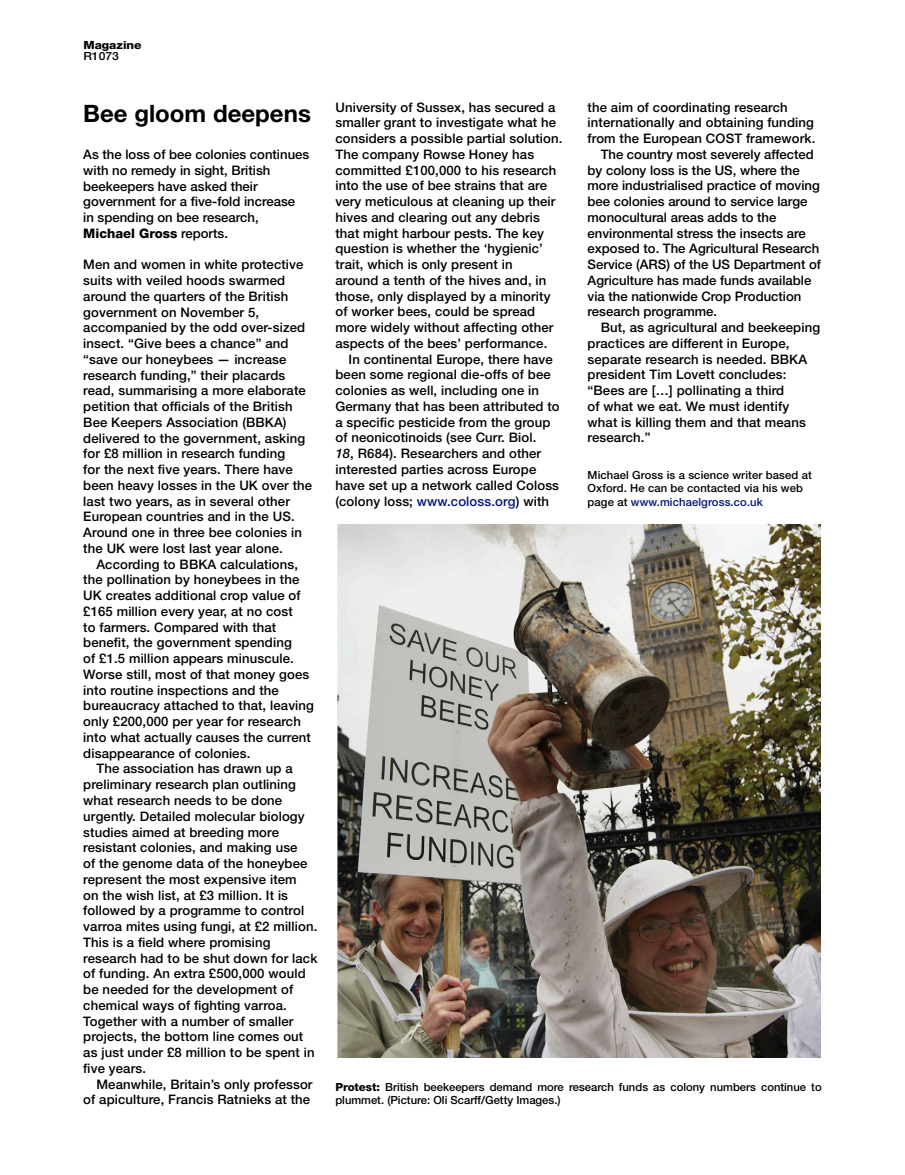
<style>
.page{position:relative;width:905px;height:1175px;background:#fff}
.page>*{position:absolute;margin:0;border:0;box-sizing:border-box;transform-origin:0 0}
.t1{font:700 24px "Helvetica Neue";color:#000}
.t2{font:500 13.2px/15.8px "Helvetica Neue";letter-spacing:.01em;color:#000}
.t3{font:500 11.25px/13.5px "Helvetica Neue";color:#000}
.t4{font:800 11.25px "Helvetica Neue";color:#000;scale:1.08 1}
.t5{font:500 11.25px "Helvetica Neue";color:#000;scale:1.08 1}
.s1{font-weight:800}
.s2{font-style:italic}
.s3{color:#00167c}
</style>
<div class="page">
<img style="left:337px;top:524px;width:484px;height:533px">
<p class="t4" style="left:83px;top:38px;width:55px">Magazine</p>
<p class="t5" style="left:83px;top:50px;width:34px">R1073</p>
<h1 class="t1" style="left:83px;top:98px;width:229px">Bee gloom deepens</h1>
<p class="t2" style="left:83px;top:146px;width:227px">As the loss of bee colonies continues with no remedy in sight, British beekeepers have asked their government for a five-fold increase<br>in spending on bee research,<br><span class="s1">Michael Gross</span> reports.</p>
<p class="t2" style="left:83px;top:256px;width:230px">Men and women in white protective suits with veiled hoods swarmed around the quarters of the British government on November 5, accompanied by the odd over-sized insect. “Give bees a chance” and “save our honeybees — increase research funding,” their placards read, summarising a more elaborate petition that officials of the British Bee Keepers Association (BBKA) delivered to the government, asking for £8 million in research funding<br>for the next five years. There have been heavy losses in the UK over the last two years, as in several other European countries and in the US.<br>Around one in three bee colonies in the UK were lost last year alone.</p>
<p class="t2" style="left:96px;top:556px;width:203px">According to BBKA calculations,</p>
<p class="t2" style="left:83px;top:571px;width:217px">the pollination by honeybees in the</p>
<p class="t2" style="left:83px;top:587px;width:219px">UK creates additional crop value of</p>
<p class="t2" style="left:83px;top:603px;width:211px">£165 million every year, at no cost</p>
<p class="t2" style="left:83px;top:619px;width:194px">to farmers. Compared with that</p>
<p class="t2" style="left:83px;top:634px;width:210px">benefit, the government spending</p>
<p class="t2" style="left:83px;top:650px;width:212px">of £1.5 million appears minuscule.</p>
<p class="t2" style="left:83px;top:666px;width:227px">Worse still, most of that money goes</p>
<p class="t2" style="left:83px;top:682px;width:197px">into routine inspections and the</p>
<p class="t2" style="left:83px;top:697px;width:232px">bureaucracy attached to that, leaving</p>
<p class="t2" style="left:83px;top:713px;width:219px">only £200,000 per year for research</p>
<p class="t2" style="left:83px;top:729px;width:229px">into what actually causes the current</p>
<p class="t2" style="left:83px;top:745px;width:168px">disappearance of colonies.</p>
<p class="t2" style="left:96px;top:760px;width:198px">The association has drawn up a</p>
<p class="t2" style="left:83px;top:776px;width:214px">preliminary research plan outlining</p>
<p class="t2" style="left:83px;top:792px;width:200px">what research needs to be done</p>
<p class="t2" style="left:83px;top:808px;width:223px">urgently. Detailed molecular biology</p>
<p class="t2" style="left:83px;top:823px;width:197px">studies aimed at breeding more</p>
<p class="t2" style="left:83px;top:839px;width:216px">resistant colonies, and making use</p>
<p class="t2" style="left:83px;top:855px;width:226px">of the genome data of the honeybee</p>
<p class="t2" style="left:83px;top:871px;width:215px">represent the most expensive item</p>
<p class="t2" style="left:83px;top:886px;width:206px">on the wish list, at £3 million. It is</p>
<p class="t2" style="left:83px;top:902px;width:222px">followed by a programme to control</p>
<p class="t2" style="left:83px;top:918px;width:236px">varroa mites using fungi, at £2 million.</p>
<p class="t2" style="left:83px;top:934px;width:189px">This is a field where promising</p>
<p class="t2" style="left:83px;top:949px;width:236px">research had to be shut down for lack</p>
<p class="t2" style="left:83px;top:965px;width:224px">of funding. An extra £500,000 would</p>
<p class="t2" style="left:83px;top:981px;width:211px">be needed for the development of</p>
<p class="t2" style="left:83px;top:997px;width:205px">chemical ways of fighting varroa.</p>
<p class="t2" style="left:83px;top:1012px;width:212px">Together with a number of smaller</p>
<p class="t2" style="left:83px;top:1028px;width:221px">projects, the bottom line comes out</p>
<p class="t2" style="left:83px;top:1044px;width:233px">as just under £8 million to be spent in</p>
<p class="t2" style="left:83px;top:1060px;width:64px">five years.</p>
<p class="t2" style="left:96px;top:1075px;width:218px">Meanwhile, Britain’s only professor</p>
<p class="t2" style="left:83px;top:1091px;width:228px">of apiculture, Francis Ratnieks at the</p>
<p class="t2" style="left:335px;top:99px;width:228px">University of Sussex, has secured a smaller grant to investigate what he considers a possible partial solution.<br>The company Rowse Honey has committed £100,000 to his research into the use of bee strains that are very meticulous at cleaning up their hives and clearing out any debris that might harbour pests. The key question is whether the ‘hygienic’ trait, which is only present in<br>around a tenth of the hives and, in those, only displayed by a minority of worker bees, could be spread more widely without affecting other aspects of the bees’ performance.</p>
<p class="t2" style="left:335px;top:351px;width:226px;text-indent:13px">In continental Europe, there have been some regional die-offs of bee colonies as well, including one in Germany that has been attributed to a specific pesticide from the group of neonicotinoids (see Curr. Biol.<br><span class="s2">18</span>, R684). Researchers and other interested parties across Europe have set up a network called Coloss (colony loss; <span class="s3">www.coloss.org</span>) with</p>
<p class="t2" style="left:587px;top:99px;width:202px">the aim of coordinating research</p>
<p class="t2" style="left:587px;top:115px;width:228px">internationally and obtaining funding</p>
<p class="t2" style="left:587px;top:130px;width:229px">from the European COST framework.</p>
<p class="t2" style="left:600px;top:146px;width:215px">The country most severely affected</p>
<p class="t2" style="left:587px;top:162px;width:214px">by colony loss is the US, where the</p>
<p class="t2" style="left:587px;top:178px;width:234px">more industrialised practice of moving</p>
<p class="t2" style="left:587px;top:193px;width:221px">bee colonies around to service large</p>
<p class="t2" style="left:587px;top:209px;width:190px">monocultural areas adds to the</p>
<p class="t2" style="left:587px;top:225px;width:220px">environmental stress the insects are</p>
<p class="t2" style="left:587px;top:241px;width:233px">exposed to. The Agricultural Research</p>
<p class="t2" style="left:587px;top:256px;width:235px">Service (ARS) of the US Department of</p>
<p class="t2" style="left:587px;top:272px;width:225px">Agriculture has made funds available</p>
<p class="t2" style="left:587px;top:288px;width:215px">via the nationwide Crop Production</p>
<p class="t2" style="left:587px;top:304px;width:131px">research programme.</p>
<p class="t2" style="left:600px;top:319px;width:221px">But, as agricultural and beekeeping</p>
<p class="t2" style="left:587px;top:335px;width:203px">practices are different in Europe,</p>
<p class="t2" style="left:587px;top:351px;width:221px">separate research is needed. BBKA</p>
<p class="t2" style="left:587px;top:367px;width:200px">president Tim Lovett concludes:</p>
<p class="t2" style="left:587px;top:382px;width:198px">“Bees are […] pollinating a third</p>
<p class="t2" style="left:587px;top:398px;width:203px">of what we eat. We must identify</p>
<p class="t2" style="left:587px;top:414px;width:220px">what is killing them and that means</p>
<p class="t2" style="left:587px;top:430px;width:64px">research.”</p>
<p class="t3" style="left:587px;top:467px;width:226px">Michael Gross is a science writer based at<br>Oxford. He can be contacted via his web page at <span class="s3">www.michaelgross.co.uk</span></p>
<p class="t3" style="left:335px;top:1080px;width:487px"><span class="s1">Protest:</span> British beekeepers demand more research funds as colony numbers continue to plummet. (Picture: Oli Scarff/Getty Images.)</p>
</div>
